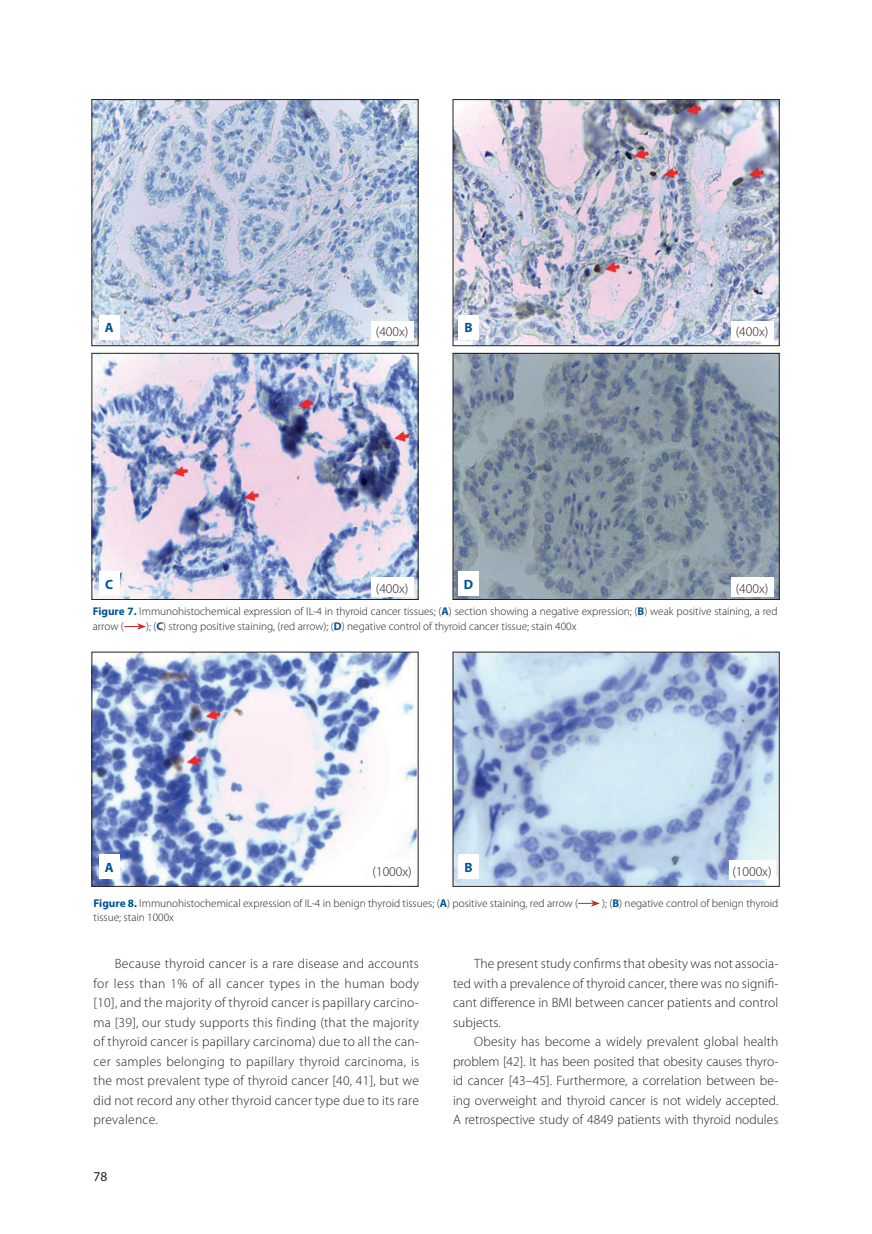
<style>
.page{position:relative;width:872px;height:1234px;background:#fff}
.page>*{position:absolute;margin:0;border:0;box-sizing:border-box;transform-origin:0 0}
._08_Tekst{font:300 13.5px/19.5px "Myriad Pro";letter-spacing:.01em;color:#231f20;text-align:justify}
._08_Tekst_bez_wcieci{font:300 13.5px "Myriad Pro";color:#231f20}
._15_Rycina_podpis{font:700 13.5px "Myriad Pro";color:#005495}
.t1{font:13.5px "Myriad Pro";color:#231f20}
._15_Rycina_podpis-2{font:300 11.25px/14.2px "Myriad Pro";color:#231f20}
.s1{font-weight:700;color:#005495}
</style>
<div class="page">
<svg style="left:124px;top:623px;width:22px;height:6px"></svg>
<img style="left:94px;top:101px;width:322px;height:243px">
<div style="left:92px;top:99px;width:326px;height:247px;border:1px solid #231f20"></div>
<img style="left:94px;top:355px;width:322px;height:242px">
<img style="left:455px;top:101px;width:322px;height:243px">
<div style="left:453px;top:99px;width:326px;height:247px;border:1px solid #231f20"></div>
<img style="left:455px;top:355px;width:322px;height:242px">
<div style="left:453px;top:353px;width:326px;height:246px;border:1px solid #231f20"></div>
<img style="left:94px;top:653px;width:322px;height:231px">
<img style="left:455px;top:653px;width:322px;height:231px">
<svg style="left:578px;top:900px;width:22px;height:6px"></svg>
<div style="left:99px;top:315px;width:20px;height:24px;background:#fff"></div>
<div style="left:99px;top:854px;width:20px;height:24px;background:#fff"></div>
<div style="left:99px;top:571px;width:20px;height:24px;background:#fff"></div>
<div style="left:458px;top:315px;width:21px;height:24px;background:#fff"></div>
<div style="left:458px;top:854px;width:21px;height:24px;background:#fff"></div>
<div style="left:458px;top:571px;width:21px;height:24px;background:#fff"></div>
<div style="left:371px;top:321px;width:42px;height:20px;background:#fff"></div>
<div style="left:369px;top:860px;width:46px;height:20px;background:#fff"></div>
<div style="left:371px;top:577px;width:42px;height:20px;background:#fff"></div>
<div style="left:730px;top:321px;width:43px;height:20px;background:#fff"></div>
<div style="left:728px;top:860px;width:47px;height:20px;background:#fff"></div>
<div style="left:730px;top:577px;width:43px;height:20px;background:#fff"></div>
<p class="_15_Rycina_podpis" style="left:105px;top:319px;width:10px">A</p>
<p class="_15_Rycina_podpis" style="left:105px;top:575px;width:10px">C</p>
<p class="_08_Tekst_bez_wcieci" style="left:376px;top:323px;width:34px">(400x)</p>
<p class="_15_Rycina_podpis" style="left:464px;top:319px;width:10px">B</p>
<p class="_08_Tekst_bez_wcieci" style="left:376px;top:579px;width:34px">(400x)</p>
<p class="_15_Rycina_podpis" style="left:464px;top:575px;width:11px">D</p>
<p class="_08_Tekst_bez_wcieci" style="left:735px;top:323px;width:34px">(400x)</p>
<p class="_08_Tekst_bez_wcieci" style="left:735px;top:579px;width:34px">(400x)</p>
<p class="_15_Rycina_podpis-2" style="left:93px;top:604px;width:686px"><span class="s1">Figure 7.</span> Immunohistochemical expression of IL-4 in thyroid cancer tissues; (<span class="s1">A</span>) section showing a negative expression; (<span class="s1">B</span>) weak positive staining, a red arrow (</p>
<p class="_15_Rycina_podpis-2" style="left:146px;top:618px;width:432px">); (<span class="s1">C</span>) strong positive staining, (red arrow); (<span class="s1">D</span>) negative control of thyroid cancer tissue; stain 400x</p>
<p class="_15_Rycina_podpis" style="left:105px;top:858px;width:10px">A</p>
<p class="_08_Tekst_bez_wcieci" style="left:372px;top:862px;width:41px">(1000x)</p>
<p class="_15_Rycina_podpis" style="left:464px;top:858px;width:10px">B</p>
<p class="_08_Tekst_bez_wcieci" style="left:732px;top:862px;width:41px">(1000x)</p>
<p class="_15_Rycina_podpis-2" style="left:94px;top:895px;width:486px"><span class="s1">Figure 8.</span> Immunohistochemical expression of IL-4 in benign thyroid tissues; (<span class="s1">A</span>) positive staining, red arrow (</p>
<p class="_15_Rycina_podpis-2" style="left:602px;top:895px;width:178px">); (<span class="s1">B</span>) negative control of benign thyroid</p>
<p class="_15_Rycina_podpis-2" style="left:94px;top:909px;width:82px">tissue; stain 1000x</p>
<p class="_08_Tekst" style="left:94px;top:953px;width:327px;text-indent:21px">Because thyroid cancer is a rare disease and accounts for less than 1% of all cancer types in the human body [10], and the majority of thyroid cancer is papillary carcino&shy;ma [39], our study supports this finding (that the majority of thyroid cancer is papillary carcinoma) due to all the can&shy;cer samples belonging to papillary thyroid carcinoma, is the most prevalent type of thyroid cancer [40, 41], but we did not record any other thyroid cancer type due to its rare prevalence.</p>
<p class="_08_Tekst" style="left:453px;top:953px;width:327px;text-indent:21px">The present study confirms that obesity was not associa&shy;ted with a prevalence of thyroid cancer, there was no signifi&shy;cant difference in BMI between cancer patients and control subjects.</p>
<p class="_08_Tekst" style="left:453px;top:1031px;width:327px;text-indent:21px">Obesity has become a widely prevalent global health problem [42]. It has been posited that obesity causes thyro&shy;id cancer [43–45]. Furthermore, a correlation between be&shy;ing overweight and thyroid cancer is not widely accepted.<br>A retrospective study of 4849 patients with thyroid nodules</p>
<p class="t1" style="left:94px;top:1168px;width:15px">78</p>
</div>
